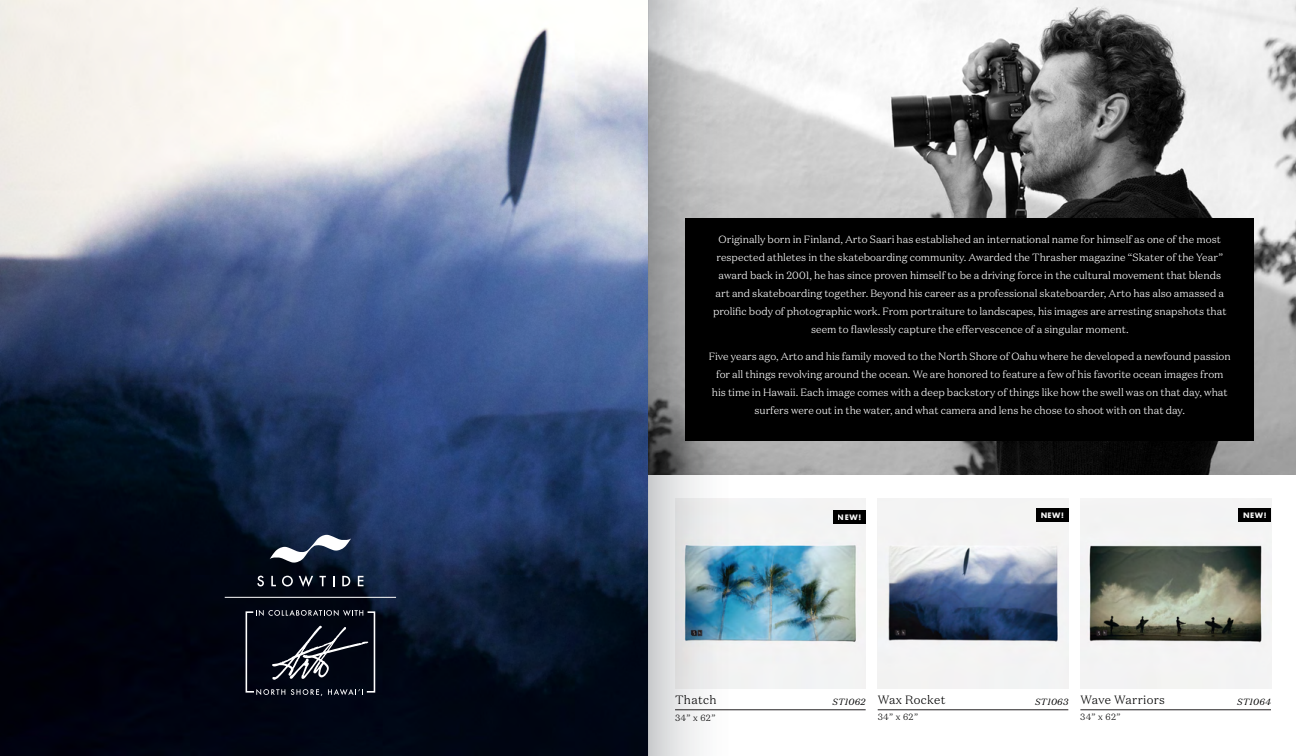
<style>
.page{position:relative;width:1296px;height:756px;background:#fff}
.page>*{position:absolute;margin:0;border:0;box-sizing:border-box;transform-origin:0 0}
.t1{font:300 12px "Domaine Text";letter-spacing:.025em;color:#000}
.t2{font:300 10.5px/18px "Domaine Text";color:#fff;text-align:center}
.t3{font:300 9px "Domaine Text";letter-spacing:.05em;color:#000}
.t4{font:italic 9px "Domaine Text";letter-spacing:.025em;color:#000}
.t5{font:700 7.2px "Futura";letter-spacing:.075em;color:#fff}
</style>
<div class="page">
<img style="left:738px;top:498px;width:128px;height:191px">
<img style="left:649px;top:475px;width:89px;height:281px">
<hr style="left:648px;top:0;width:1px;height:756px;background:#000101">
<img style="left:648px;top:0;width:648px;height:475px">
<img style="left:0;top:0;width:648px;height:756px">
<hr style="left:675px;top:709px;width:191px;height:1px;background:#221f20">
<div style="left:833px;top:510px;width:33px;height:14px;background:#000"></div>
<hr style="left:878px;top:709px;width:190px;height:1px;background:#221f20">
<img style="left:878px;top:498px;width:190px;height:191px">
<div style="left:1036px;top:508px;width:32px;height:14px;background:#000"></div>
<hr style="left:1080px;top:709px;width:191px;height:1px;background:#221f20">
<img style="left:1080px;top:498px;width:191px;height:191px">
<div style="left:1239px;top:508px;width:32px;height:14px;background:#000"></div>
<div style="left:686px;top:218px;width:568px;height:223px;background:#000"></div>
<svg style="left:270px;top:535px;width:81px;height:28px"></svg>
<svg style="left:257px;top:576px;width:7px;height:10px"></svg>
<svg style="left:271px;top:576px;width:5px;height:10px"></svg>
<svg style="left:282px;top:576px;width:11px;height:10px"></svg>
<svg style="left:299px;top:575px;width:14px;height:12px"></svg>
<svg style="left:320px;top:576px;width:6px;height:10px"></svg>
<svg style="left:342px;top:576px;width:8px;height:10px"></svg>
<svg style="left:358px;top:576px;width:6px;height:10px"></svg>
<hr style="left:225px;top:597px;width:171px;height:1px;background:#fff">
<svg style="left:245px;top:610px;width:131px;height:86px"></svg>
<p class="t2" style="left:713px;top:230px;width:515px">Originally born in Finland, Arto Saari has established an international name for himself as one of the most respected athletes in the skateboarding community. Awarded the Thrasher magazine “Skater of the Year” award back in 2001, he has since proven himself to be a driving force in the cultural movement that blends art and skateboarding together. Beyond his career as a professional skateboarder, Arto has also amassed a prolific body of photographic work. From portraiture to landscapes, his images are arresting snapshots that seem to flawlessly capture the effervescence of a singular moment.</p>
<p class="t2" style="left:709px;top:347px;width:524px">Five years ago, Arto and his family moved to the North Shore of Oahu where he developed a newfound passion for all things revolving around the ocean. We are honored to feature a few of his favorite ocean images from his time in Hawaii. Each image comes with a deep backstory of things like how the swell was on that day, what surfers were out in the water, and what camera and lens he chose to shoot with on that day.</p>
<p class="t5" style="left:838px;top:513px;width:25px">NEW!</p>
<p class="t5" style="left:1040px;top:510px;width:25px">NEW!</p>
<p class="t5" style="left:1243px;top:510px;width:25px">NEW!</p>
<p class="t1" style="left:675px;top:692px;width:43px">Thatch</p>
<p class="t3" style="left:675px;top:712px;width:42px">34” x 62”</p>
<p class="t4" style="left:833px;top:696px;width:35px">ST1062</p>
<p class="t1" style="left:878px;top:692px;width:69px">Wax Rocket</p>
<p class="t4" style="left:1035px;top:696px;width:35px">ST1063</p>
<p class="t3" style="left:878px;top:711px;width:42px">34” x 62”</p>
<p class="t1" style="left:1080px;top:692px;width:86px">Wave Warriors</p>
<p class="t4" style="left:1237px;top:696px;width:35px">ST1064</p>
<p class="t3" style="left:1080px;top:711px;width:42px">34” x 62”</p>
</div>
